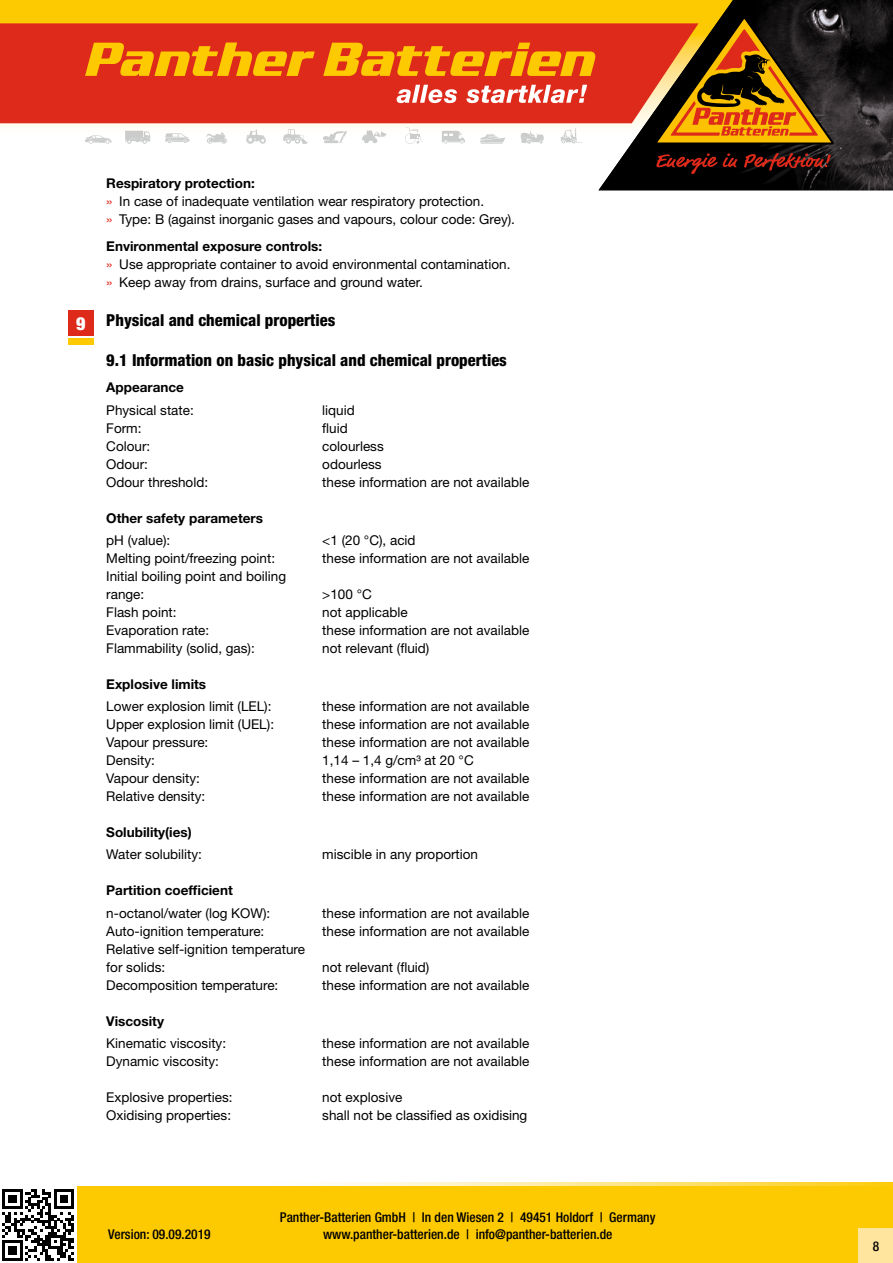
<style>
.page{position:relative;width:893px;height:1263px;background:#fff}
.page>*{position:absolute;margin:0;border:0;box-sizing:border-box;transform-origin:0 0}
.t1{font:900 condensed 18px "Helvetica Neue LT Std";color:#fff}
.t2{font:800 condensed 16.5px "Helvetica Neue LT Std";color:#000}
.t3{font:13.5px/18px "Helvetica Neue LT Std";color:#000}
.t4{font:500 condensed 13.5px/17px "Helvetica Neue LT Std";color:#000;text-align:center}
.t5{font:700 13.5px "Helvetica Neue LT Std";color:#000}
.s1{font-weight:700}
.s2{color:#dd2a1b}
</style>
<div class="page">
<svg style="left:0;top:0;width:598px;height:144px"></svg>
<div style="left:0;top:23px;width:598px;height:100px;background:#dd2a1b"></div>
<svg style="left:85px;top:43px;width:510px;height:33px"></svg>
<svg style="left:397px;top:85px;width:190px;height:18px"></svg>
<svg style="left:283px;top:129px;width:25px;height:15px"></svg>
<svg style="left:405px;top:128px;width:18px;height:16px"></svg>
<svg style="left:442px;top:131px;width:23px;height:13px"></svg>
<svg style="left:480px;top:134px;width:25px;height:10px"></svg>
<svg style="left:521px;top:131px;width:23px;height:13px"></svg>
<svg style="left:85px;top:135px;width:27px;height:9px"></svg>
<svg style="left:125px;top:131px;width:26px;height:13px"></svg>
<svg style="left:246px;top:129px;width:20px;height:15px"></svg>
<svg style="left:206px;top:132px;width:21px;height:12px"></svg>
<svg style="left:323px;top:131px;width:24px;height:12px"></svg>
<svg style="left:362px;top:130px;width:25px;height:13px"></svg>
<svg style="left:165px;top:133px;width:25px;height:10px"></svg>
<svg style="left:561px;top:128px;width:22px;height:15px"></svg>
<img style="left:598px;top:0;width:295px;height:190px">
<svg style="left:655px;top:17px;width:179px;height:128px"></svg>
<svg style="left:656px;top:153px;width:81px;height:21px"></svg>
<svg style="left:744px;top:153px;width:87px;height:18px"></svg>
<svg style="left:319px;top:1182px;width:574px;height:4px"></svg>
<div style="left:0;top:1186px;width:893px;height:77px;background:#fdc900"></div>
<svg style="left:0;top:1186px;width:77px;height:77px"></svg>
<svg style="left:3px;top:1189px;width:71px;height:71px"></svg>
<div style="left:859px;top:1229px;width:34px;height:34px;background:#ffe59d"></div>
<div style="left:68px;top:338px;width:26px;height:6px;background:#fdc900"></div>
<div style="left:68px;top:310px;width:26px;height:26px;background:#dd2a1b"></div>
<h1 class="t1" style="left:76px;top:312px;width:11px">9</h1>
<p class="t3" style="left:106px;top:174px;width:410px"><span class="s1">Respiratory protection:<br></span><span class="s2">»</span> In case of inadequate ventilation wear respiratory protection.<br><span class="s2">»</span> Type: B (against inorganic gases and vapours, colour code: Grey).</p>
<p class="t3" style="left:106px;top:237px;width:406px"><span class="s1">Environmental exposure controls:<br></span><span class="s2">»</span> Use appropriate container to avoid environmental contamination. <span class="s2">»</span> Keep away from drains, surface and ground water.</p>
<p class="t2" style="left:106px;top:310px;width:231px">Physical and chemical properties</p>
<p class="t2" style="left:106px;top:350px;width:402px">9.1 Information on basic physical and chemical properties</p>
<p class="t5" style="left:106px;top:379px;width:79px">Appearance</p>
<p class="t3" style="left:106px;top:401px;width:89px">Physical state:</p>
<p class="t3" style="left:322px;top:401px;width:34px">liquid</p>
<p class="t3" style="left:106px;top:419px;width:37px">Form:</p>
<p class="t3" style="left:322px;top:419px;width:27px">fluid</p>
<p class="t3" style="left:106px;top:437px;width:45px">Colour:</p>
<p class="t3" style="left:322px;top:437px;width:63px">colourless</p>
<p class="t3" style="left:106px;top:455px;width:43px">Odour:</p>
<p class="t3" style="left:322px;top:455px;width:61px">odourless</p>
<p class="t3" style="left:106px;top:473px;width:103px">Odour threshold:</p>
<p class="t3" style="left:322px;top:473px;width:209px">these information are not available</p>
<p class="t5" style="left:106px;top:510px;width:158px">Other safety parameters</p>
<p class="t3" style="left:106px;top:531px;width:66px">pH (value):</p>
<p class="t3" style="left:322px;top:531px;width:95px">&lt;1 (20 °C), acid</p>
<p class="t3" style="left:106px;top:549px;width:170px">Melting point/freezing point:</p>
<p class="t3" style="left:322px;top:549px;width:209px">these information are not available</p>
<p class="t3" style="left:106px;top:567px;width:181px">Initial boiling point and boiling range:</p>
<p class="t3" style="left:322px;top:585px;width:51px">&gt;100 °C</p>
<p class="t3" style="left:106px;top:603px;width:72px">Flash point:</p>
<p class="t3" style="left:322px;top:603px;width:87px">not applicable</p>
<p class="t3" style="left:106px;top:621px;width:105px">Evaporation rate:</p>
<p class="t3" style="left:322px;top:621px;width:209px">these information are not available</p>
<p class="t3" style="left:106px;top:639px;width:150px">Flammability (solid, gas):</p>
<p class="t3" style="left:322px;top:639px;width:109px">not relevant (fluid)</p>
<p class="t5" style="left:106px;top:676px;width:101px">Explosive limits</p>
<p class="t3" style="left:106px;top:697px;width:167px">Lower explosion limit (LEL):</p>
<p class="t3" style="left:322px;top:697px;width:209px">these information are not available</p>
<p class="t3" style="left:106px;top:715px;width:169px">Upper explosion limit (UEL):</p>
<p class="t3" style="left:322px;top:715px;width:209px">these information are not available</p>
<p class="t3" style="left:106px;top:733px;width:104px">Vapour pressure:</p>
<p class="t3" style="left:322px;top:733px;width:209px">these information are not available</p>
<p class="t3" style="left:106px;top:751px;width:50px">Density:</p>
<p class="t3" style="left:322px;top:751px;width:153px">1,14 – 1,4 g/cm³ at 20 °C</p>
<p class="t3" style="left:106px;top:769px;width:95px">Vapour density:</p>
<p class="t3" style="left:322px;top:769px;width:209px">these information are not available</p>
<p class="t3" style="left:106px;top:787px;width:101px">Relative density:</p>
<p class="t3" style="left:322px;top:787px;width:209px">these information are not available</p>
<p class="t5" style="left:106px;top:824px;width:87px">Solubility(ies)</p>
<p class="t3" style="left:106px;top:845px;width:97px">Water solubility:</p>
<p class="t3" style="left:322px;top:845px;width:157px">miscible in any proportion</p>
<p class="t5" style="left:106px;top:882px;width:128px">Partition coefficient</p>
<p class="t3" style="left:106px;top:904px;width:165px">n-octanol/water (log KOW):</p>
<p class="t3" style="left:322px;top:904px;width:209px">these information are not available</p>
<p class="t3" style="left:106px;top:922px;width:160px">Auto-ignition temperature:</p>
<p class="t3" style="left:322px;top:922px;width:209px">these information are not available</p>
<p class="t3" style="left:106px;top:940px;width:200px">Relative self-ignition temperature for solids:</p>
<p class="t3" style="left:322px;top:958px;width:109px">not relevant (fluid)</p>
<p class="t3" style="left:106px;top:976px;width:174px">Decomposition temperature:</p>
<p class="t3" style="left:322px;top:976px;width:209px">these information are not available</p>
<p class="t5" style="left:106px;top:1012px;width:59px">Viscosity</p>
<p class="t3" style="left:106px;top:1034px;width:121px">Kinematic viscosity:</p>
<p class="t3" style="left:322px;top:1034px;width:209px">these information are not available</p>
<p class="t3" style="left:106px;top:1052px;width:114px">Dynamic viscosity:</p>
<p class="t3" style="left:322px;top:1052px;width:209px">these information are not available</p>
<p class="t3" style="left:106px;top:1088px;width:128px">Explosive properties:</p>
<p class="t3" style="left:322px;top:1088px;width:82px">not explosive</p>
<p class="t3" style="left:106px;top:1106px;width:126px">Oxidising properties:</p>
<p class="t3" style="left:322px;top:1106px;width:207px">shall not be classified as oxidising</p>
<p class="t4" style="left:108px;top:1225px;width:104px">Version: 09.09.2019</p>
<p class="t4" style="left:280px;top:1208px;width:377px">Panther-Batterien GmbH | In den Wiesen 2 | 49451 Holdorf | Germany www.panther-batterien.de | info@panther-batterien.de</p>
<p class="t4" style="left:873px;top:1237px;width:8px">8</p>
</div>
